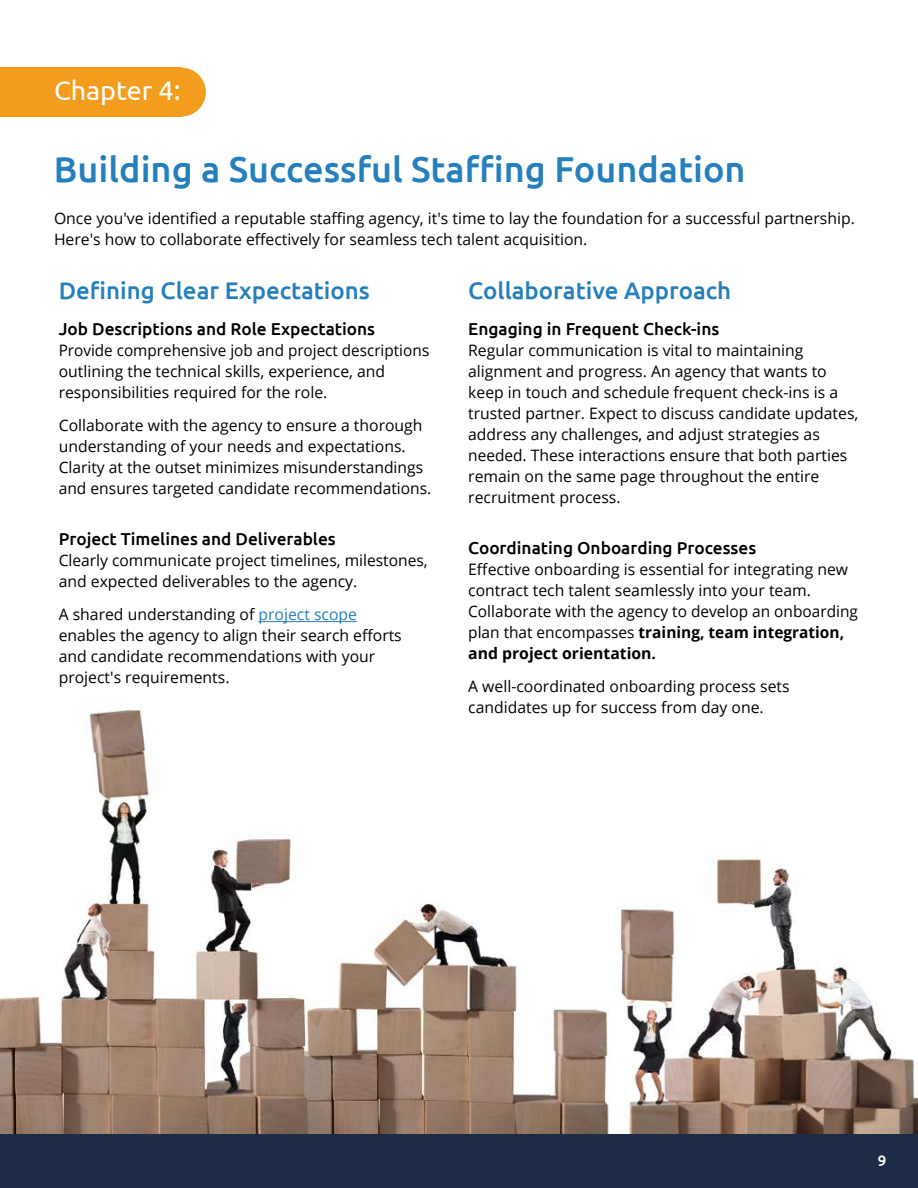
<style>
.page{position:relative;width:918px;height:1188px;background:#fff}
.page>*{position:absolute;margin:0;border:0;box-sizing:border-box;transform-origin:0 0}
.t1{font:500 36px "Ubuntu";color:#247fbc}
.t2{font:27px "Ubuntu";color:#fff}
.t3{font:500 24px "Ubuntu";color:#247fbc}
.t4{font:500 17.25px "Ubuntu";color:#000}
.t5{font:15.75px/21px "Open Sans";color:#000}
.t6{font:500 15px "Ubuntu";color:#fff}
.s1{color:#247fbc}
.s2{font-weight:700}
</style>
<div class="page">
<img style="left:0;top:710px;width:918px;height:424px">
<div style="left:157px;top:68px;width:49px;height:49px;background:#f39d1f;border-radius:50%"></div>
<div style="left:0;top:68px;width:181px;height:49px;background:#f39d1f"></div>
<div style="left:0;top:1134px;width:918px;height:54px;background:#1c2c45"></div>
<hr style="left:258px;top:621px;width:99px;height:1px;background:#247fbc">
<h2 class="t2" style="left:54px;top:74px;width:128px">Chapter 4:</h2>
<h1 class="t1" style="left:54px;top:147px;width:693px">Building a Successful Staffing Foundation</h1>
<p class="t5" style="left:54px;top:208px;width:802px">Once you've identified a reputable staffing agency, it's time to lay the foundation for a successful partnership.<br>Here's how to collaborate effectively for seamless tech talent acquisition.</p>
<h3 class="t3" style="left:59px;top:276px;width:313px">Defining Clear Expectations</h3>
<p class="t4" style="left:59px;top:318px;width:318px">Job Descriptions and Role Expectations</p>
<p class="t5" style="left:59px;top:340px;width:372px">Provide comprehensive job and project descriptions outlining the technical skills, experience, and responsibilities required for the role.</p>
<p class="t5" style="left:59px;top:415px;width:374px">Collaborate with the agency to ensure a thorough understanding of your needs and expectations.<br>Clarity at the outset minimizes misunderstandings and ensures targeted candidate recommendations.</p>
<p class="t4" style="left:59px;top:528px;width:279px">Project Timelines and Deliverables</p>
<p class="t5" style="left:59px;top:550px;width:371px">Clearly communicate project timelines, milestones, and expected deliverables to the agency.</p>
<p class="t5" style="left:59px;top:604px;width:345px">A shared understanding of <span class="s1">project scope </span>enables the agency to align their search efforts and candidate recommendations with your project's requirements.</p>
<h3 class="t3" style="left:468px;top:276px;width:265px">Collaborative Approach</h3>
<p class="t4" style="left:468px;top:318px;width:253px">Engaging in Frequent Check-ins</p>
<p class="t5" style="left:468px;top:340px;width:392px">Regular communication is vital to maintaining alignment and progress. An agency that wants to keep in touch and schedule frequent check-ins is a trusted partner. Expect to discuss candidate updates, address any challenges, and adjust strategies as needed. These interactions ensure that both parties remain on the same page throughout the entire recruitment process.</p>
<p class="t4" style="left:468px;top:537px;width:290px">Coordinating Onboarding Processes</p>
<p class="t5" style="left:468px;top:559px;width:391px">Effective onboarding is essential for integrating new contract tech talent seamlessly into your team.<br>Collaborate with the agency to develop an onboarding plan that encompasses <span class="s2">training, team integration, and project orientation.</span></p>
<p class="t5" style="left:468px;top:676px;width:323px">A well-coordinated onboarding process sets candidates up for success from day one.</p>
<p class="t6" style="left:878px;top:1152px;width:10px">9</p>
</div>
